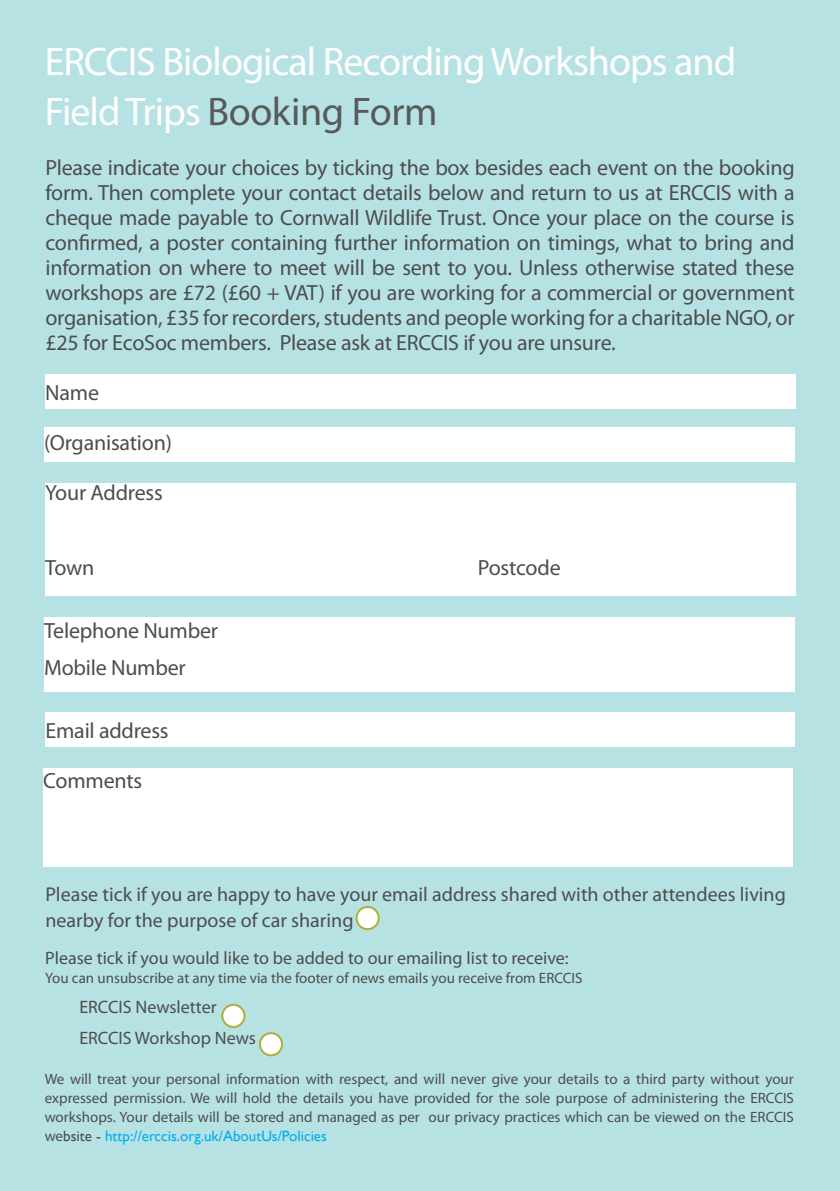
<style>
.page{position:relative;width:840px;height:1191px;background:#fff}
.page>*{position:absolute;margin:0;border:0;box-sizing:border-box;transform-origin:0 0}
.t1{font:40px/50px "Myriad Pro";letter-spacing:-.025em;color:#fff}
.t2{font:22px/25px "Myriad Pro";letter-spacing:-.01em;color:#4d4d4f;text-align:justify}
.t3{font:20px/26px "Myriad Pro";color:#4d4d4f}
.t4{font:18px/30.4px "Myriad Pro";color:#4d4d4f}
.t5{font:15px/19px "Myriad Pro";color:#4d4d4f;text-align:justify}
.t6{font:15px "Gill Sans";color:#00aeef}
.s1{color:#58595b}
.s2{font-family:"Myriad Pro";color:#4d4d4f}
.s3{color:#4d4d4f}
</style>
<div class="page">
<div style="left:0;top:0;width:839px;height:1191px;background:#b7e2e3"></div>
<div style="left:45px;top:374px;width:750px;height:34px;background:#fff"></div>
<div style="left:44px;top:428px;width:750px;height:34px;background:#fff"></div>
<div style="left:45px;top:483px;width:750px;height:112px;background:#fff"></div>
<div style="left:44px;top:617px;width:750px;height:74px;background:#fff"></div>
<div style="left:43px;top:768px;width:749px;height:98px;background:#fff"></div>
<div style="left:45px;top:712px;width:749px;height:34px;background:#fff"></div>
<div style="left:222px;top:1004px;width:22px;height:23px;background:#fff;border-radius:50%"></div>
<div style="left:221px;top:1003px;width:24px;height:25px;border:2px solid #adaf37;border-radius:50%"></div>
<div style="left:260px;top:1033px;width:22px;height:22px;background:#fff;border-radius:50%"></div>
<div style="left:259px;top:1032px;width:24px;height:24px;border:2px solid #adaf37;border-radius:50%"></div>
<div style="left:356px;top:907px;width:22px;height:22px;background:#fff;border-radius:50%"></div>
<div style="left:355px;top:906px;width:24px;height:24px;border:2px solid #adaf37;border-radius:50%"></div>
<h1 class="t1" style="left:45px;top:36px;width:692px">ERCCIS Biological Recording Workshops and<br>Field Trips <span class="s1">Booking Form</span></h1>
<p class="t2" style="left:45px;top:155px;width:750px">Please indicate your choices by ticking the box besides each event on the booking form. Then complete your contact details below and return to us at ERCCIS with a cheque made payable to Cornwall Wildlife Trust. Once your place on the course is confirmed, a poster containing further information on timings, what to bring and information on where to meet will be sent to you. Unless otherwise stated these workshops are £72 (£60 + VAT) if you are working for a commercial or government organisation, £35 for recorders, students and people working for a charitable NGO, or £25 for EcoSoc members. Please ask at ERCCIS if you are unsure.</p>
<p class="t2" style="left:45px;top:380px;width:55px">Name</p>
<p class="t2" style="left:44px;top:430px;width:129px">(Organisation)</p>
<p class="t2" style="left:45px;top:480px;width:119px">Your Address</p>
<p class="t2" style="left:45px;top:555px;width:51px">Town</p>
<p class="t2" style="left:477px;top:555px;width:84px">Postcode</p>
<p class="t2" style="left:44px;top:611px;width:175px;line-height:37.6px">Telephone Number<br>Mobile Number</p>
<p class="t2" style="left:45px;top:717px;width:124px">Email address</p>
<p class="t2" style="left:43px;top:767px;width:100px">Comments</p>
<p class="t3" style="left:45px;top:880px;width:741px">Please tick if you are happy to have your email address shared with other attendees living nearby for the purpose of car sharing</p>
<p class="t4" style="left:45px;top:942px;width:524px">Please tick if you would like to be added to our emailing list to receive:</p>
<p class="t5" style="left:45px;top:968px;width:538px">You can unsubscribe at any time via the footer of news emails you receive from ERCCIS</p>
<p class="t4" style="left:79px;top:991px;width:178px">ERCCIS Newsletter<br>ERCCIS Workshop News</p>
<p class="t5" style="left:45px;top:1069px;width:750px">We will treat your personal information with respect, and will never give your details to a third party without your expressed permission. We will hold the details you have provided for the sole purpose of administering the ERCCIS workshops. Your details will be stored and managed as per our privacy practices which can be viewed on the ERCCIS</p>
<p class="t6" style="left:45px;top:1127px;width:283px"><span class="s2">we</span><span class="s3">bsite -</span> http://erccis.org.uk/AboutUs/Policies</p>
</div>
